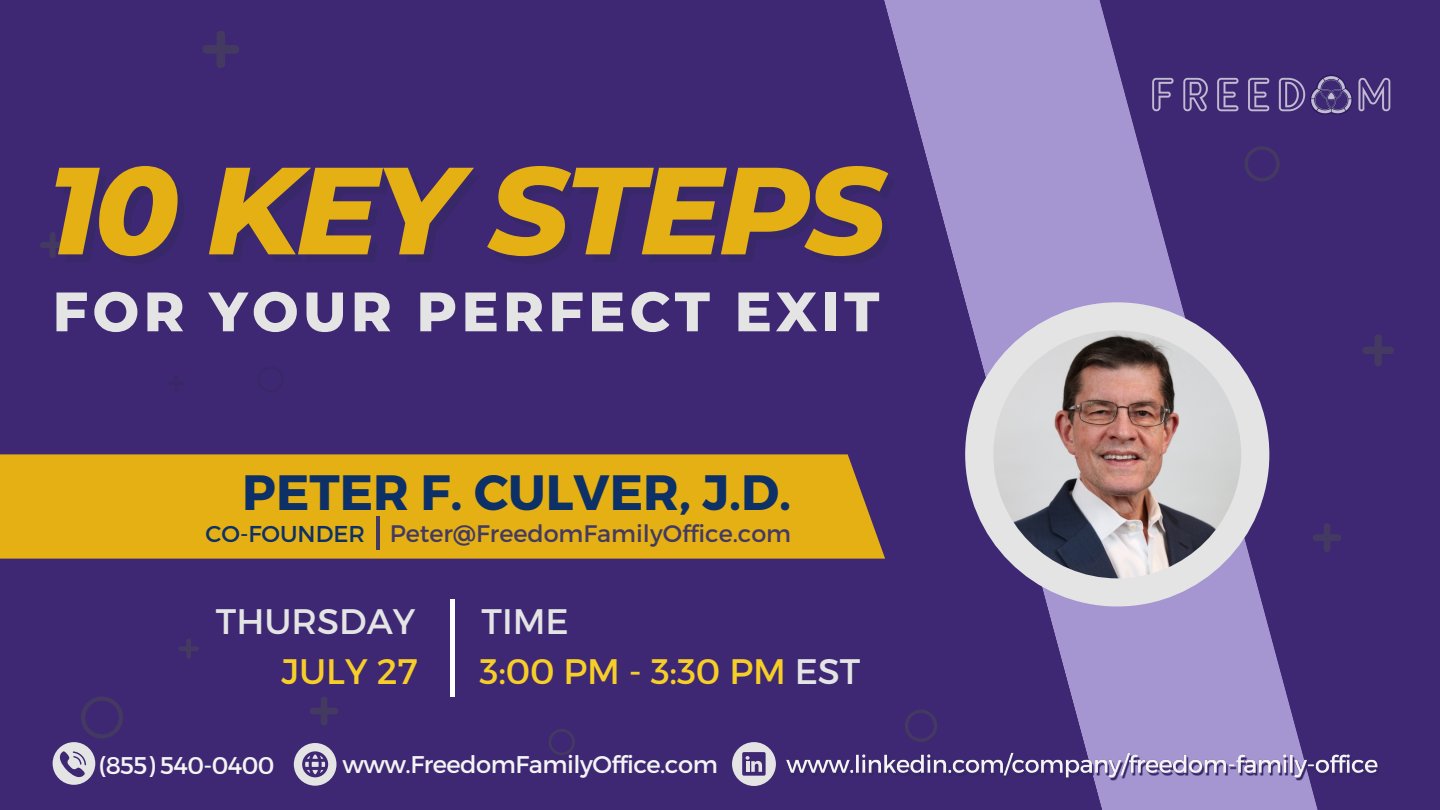
<style>
.page{position:relative;width:1440px;height:810px;background:#3e2873}
.page>*{position:absolute;margin:0;border:0;box-sizing:border-box;transform-origin:0 0}
.t1{font:italic 800 123.8px "Montserrat";letter-spacing:-.03em;color:#e4b014}
.t2{font:800 55.4px "Montserrat";letter-spacing:.075em;color:#e4e4e5}
.t3{font:700 49.6px "Montserrat";color:#0d3066}
.t4{font:35.4px "Montserrat";letter-spacing:-.005em;color:#f7ce28}
.t5{font:35.4px "Montserrat";color:#e4e4e5}
.t6{font:24.1px "Montserrat";letter-spacing:-.02em;color:#f4f4f4}
.t7{font:23.9px "Montserrat";color:#443a61}
.t8{font:22.9px "Montserrat";color:#0d3066}
.s1{color:#e4e4e5}
</style>
<div class="page">
<svg style="left:884px;top:0;width:434px;height:810px"></svg>
<div style="left:965px;top:302px;width:304px;height:305px;background:#e4e4e5;border-radius:50%"></div>
<img style="left:993px;top:330px;width:248px;height:248px;border-radius:50%">
<svg style="left:905px;top:710px;width:32px;height:32px"></svg>
<svg style="left:549px;top:729px;width:26px;height:26px"></svg>
<svg style="left:1244px;top:155px;width:36px;height:26px"></svg>
<svg style="left:310px;top:697px;width:28px;height:29px"></svg>
<svg style="left:179px;top:639px;width:20px;height:20px"></svg>
<svg style="left:203px;top:31px;width:36px;height:37px"></svg>
<svg style="left:1313px;top:523px;width:28px;height:29px"></svg>
<svg style="left:1362px;top:334px;width:32px;height:32px"></svg>
<svg style="left:40px;top:232px;width:25px;height:26px"></svg>
<img style="left:1098px;top:31px;width:293px;height:124px">
<div style="left:0;top:454px;width:885px;height:105px;background:#e4b014"></div>
<div style="left:450px;top:599px;width:5px;height:97px;background:#fff"></div>
<svg style="left:732px;top:742px;width:44px;height:44px"></svg>
<svg style="left:294px;top:743px;width:43px;height:43px"></svg>
<svg style="left:53px;top:697px;width:70px;height:88px"></svg>
<img style="left:787px;top:748px;width:592px;height:35px">
<hr style="left:376px;top:516px;width:4px;height:34px;background:#443a61">
<p class="t1" style="left:48px;top:135px;width:840px">10 KEY STEPS</p>
<p class="t2" style="left:53px;top:278px;width:828px">FOR YOUR PERFECT EXIT</p>
<p class="t3" style="left:242px;top:460px;width:550px">PETER F. CULVER, J.D.</p>
<p class="t8" style="left:206px;top:519px;width:161px">CO-FOUNDER</p>
<p class="t7" style="left:390px;top:518px;width:403px">Peter@FreedomFamilyOffice.com</p>
<p class="t5" style="left:216px;top:598px;width:201px">THURSDAY</p>
<p class="t4" style="left:281px;top:648px;width:138px">JULY 27</p>
<p class="t5" style="left:482px;top:598px;width:89px">TIME</p>
<p class="t4" style="left:479px;top:648px;width:382px">3:00 PM - 3:30 PM <span class="s1">EST</span></p>
<p class="t6" style="left:99px;top:750px;width:177px">(855) 540-0400</p>
<p class="t6" style="left:342px;top:748px;width:377px">www.FreedomFamilyOffice.com</p>
</div>
